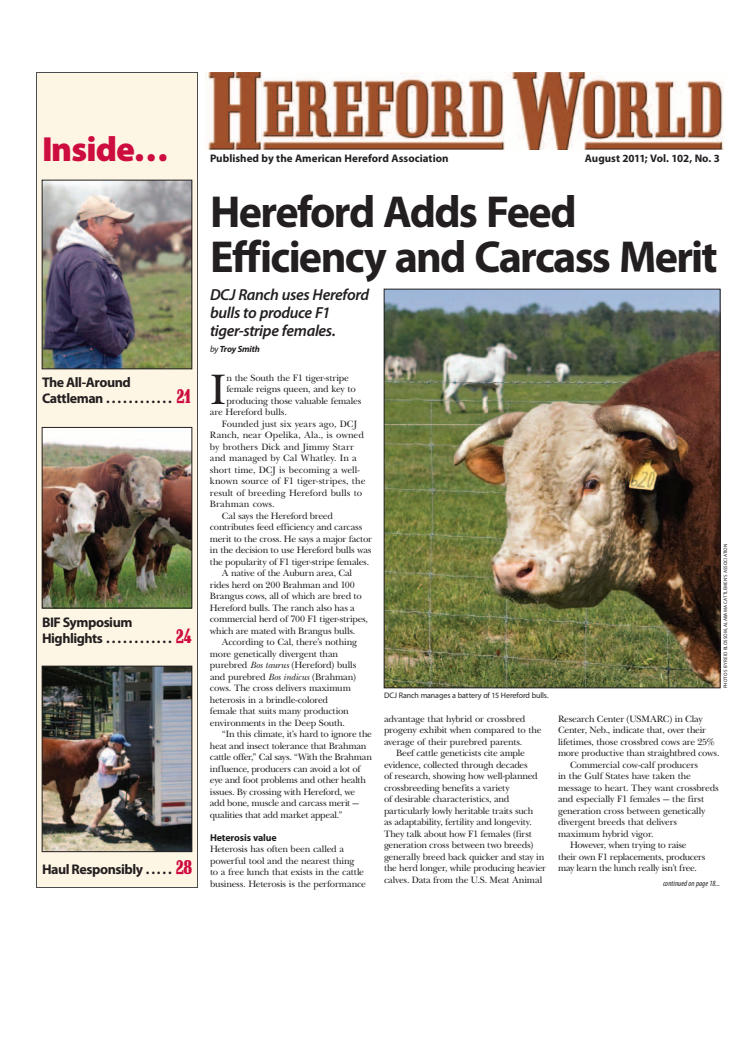
<style>
.page{position:relative;width:756px;height:1044px;background:#fff}
.page>*{position:absolute;margin:0;border:0;box-sizing:border-box;transform-origin:0 0}
.t1{font:700 45px/45px "Myriad Pro";letter-spacing:-.04em;color:#231f20}
.t2{font:43.9px "New Baskerville";color:#231f20}
.t3{font:900 35px "Myriad Pro";letter-spacing:-.025em;color:#cd0d40}
.t4{font:22px "Shattuck";color:#cd0d40}
.t5{font:italic 600 16px/18px "Myriad Pro";letter-spacing:-.025em;color:#231f20}
.t6{font:700 14px/16px "Myriad Pro";letter-spacing:-.03em;color:#231f20}
.t7{font:700 11px "Myriad Pro";color:#231f20}
.t8{font:700 10px "Myriad Pro";letter-spacing:-.015em;color:#231f20}
.t9{font:9.5px/11.5px "New Baskerville";letter-spacing:-.025em;color:#231f20}
.t10{font:9.5px "New Baskerville";letter-spacing:-.005em;color:#231f20}
.t11{font:9.5px "New Baskerville";color:#231f20}
.t12{font:9.5px "New Baskerville";letter-spacing:.01em;color:#231f20}
.t13{font:9.5px "New Baskerville";letter-spacing:.005em;color:#231f20}
.t14{font:italic 700 9px "Myriad Pro";letter-spacing:-.02em;color:#231f20}
.t15{font:8px "Myriad Pro";letter-spacing:-.01em;color:#231f20}
.t16{font:italic condensed 8px "Myriad Pro";letter-spacing:.01em;color:#231f20}
.t17{font:5px "Myriad Pro";letter-spacing:.015em;color:#231f20}
.s1{font-family:"Shattuck";font-weight:400;font-size:22px;color:#cd0d40}
.s2{font-weight:400}
.s3{font-style:italic}
</style>
<div class="page">
<img style="left:205px;top:72px;width:519px;height:78px">
<div style="left:36px;top:72px;width:162px;height:816px;background:#fef6e5;border:1px solid #4b4c4d"></div>
<img style="left:44px;top:668px;width:146px;height:182px">
<div style="left:42px;top:666px;width:150px;height:186px;border:1px solid #231f20"></div>
<img style="left:44px;top:182px;width:146px;height:185px">
<div style="left:42px;top:180px;width:150px;height:189px;border:1px solid #231f20"></div>
<img style="left:44px;top:429px;width:146px;height:177px">
<div style="left:42px;top:427px;width:150px;height:181px;border:1px solid #231f20"></div>
<img style="left:386px;top:291px;width:332px;height:395px">
<div style="left:384px;top:289px;width:336px;height:399px;border:1px solid #231f20"></div>
<h3 class="t3" style="left:42px;top:130px;width:128px">Inside…</h3>
<h3 class="t6" style="left:42px;top:375px;width:90px">The All-Around<br>Cattleman ...........</h3>
<h3 class="t4" style="left:176px;top:383px;width:18px">21</h3>
<h3 class="t6" style="left:42px;top:614px;width:92px">BIF Symposium<br>Highlights ...........</h3>
<h3 class="t4" style="left:175px;top:622px;width:18px">24</h3>
<h3 class="t6" style="left:42px;top:862px;width:151px">Haul Responsibly .... <span class="s1">28</span></h3>
<p class="t7" style="left:210px;top:152px;width:240px">Published by the American Hereford Association</p>
<p class="t7" style="left:585px;top:152px;width:137px">August 2011; Vol. 102, No. 3</p>
<h1 class="t1" style="left:210px;top:190px;width:509px">Hereford Adds Feed<br>Efficiency and Carcass Merit</h1>
<h3 class="t5" style="left:210px;top:286px;width:161px">DCJ Ranch uses Hereford bulls to produce F1 tiger-stripe females.</h3>
<p class="t14" style="left:210px;top:344px;width:51px"><span class="s2">by</span> Troy Smith</p>
<h2 class="t2" style="left:210px;top:364px;width:17px">I</h2>
<p class="t9" style="left:227px;top:372px;width:124px">n the South the F1 tiger-stripe</p>
<p class="t9" style="left:227px;top:384px;width:131px">female reigns queen, and key to</p>
<p class="t9" style="left:227px;top:395px;width:136px">producing those valuable females</p>
<p class="t9" style="left:210px;top:407px;width:78px">are Hereford bulls.</p>
<p class="t11" style="left:222px;top:418px;width:137px">Founded just six years ago, DCJ</p>
<p class="t12" style="left:210px;top:430px;width:155px">Ranch, near Opelika, Ala., is owned</p>
<p class="t10" style="left:210px;top:441px;width:145px">by brothers Dick and Jimmy Starr</p>
<p class="t13" style="left:210px;top:453px;width:148px">and managed by Cal Whatley. In a</p>
<p class="t11" style="left:210px;top:464px;width:151px">short time, DCJ is becoming a well-</p>
<p class="t10" style="left:210px;top:476px;width:157px">known source of F1 tiger-stripes, the</p>
<p class="t9" style="left:210px;top:487px;width:154px">result of breeding Hereford bulls to</p>
<p class="t12" style="left:210px;top:499px;width:66px">Brahman cows.</p>
<p class="t9" style="left:222px;top:510px;width:113px">Cal says the Hereford breed</p>
<p class="t9" style="left:210px;top:522px;width:154px">contributes feed efficiency and carcass</p>
<p class="t9" style="left:210px;top:533px;width:163px">merit to the cross. He says a major factor</p>
<p class="t9" style="left:210px;top:545px;width:163px">in the decision to use Hereford bulls was</p>
<p class="t9" style="left:210px;top:556px;width:161px">the popularity of F1 tiger-stripe females.</p>
<p class="t9" style="left:222px;top:568px;width:132px">A native of the Auburn area, Cal</p>
<p class="t9" style="left:210px;top:579px;width:146px">rides herd on 200 Brahman and 100</p>
<p class="t9" style="left:210px;top:591px;width:153px">Brangus cows, all of which are bred to</p>
<p class="t9" style="left:210px;top:602px;width:146px">Hereford bulls. The ranch also has a</p>
<p class="t9" style="left:210px;top:614px;width:160px">commercial herd of 700 F1 tiger-stripes,</p>
<p class="t9" style="left:210px;top:625px;width:147px">which are mated with Brangus bulls.</p>
<p class="t9" style="left:222px;top:637px;width:137px">According to Cal, there’s nothing</p>
<p class="t9" style="left:210px;top:648px;width:130px">more genetically divergent than</p>
<p class="t9" style="left:210px;top:660px;width:148px">purebred <span class="s3">Bos taurus</span> (Hereford) bulls</p>
<p class="t9" style="left:210px;top:671px;width:148px">and purebred <span class="s3">Bos indicus</span> (Brahman)</p>
<p class="t9" style="left:210px;top:683px;width:142px">cows. The cross delivers maximum</p>
<p class="t9" style="left:210px;top:694px;width:120px">heterosis in a brindle-colored</p>
<p class="t9" style="left:210px;top:706px;width:140px">female that suits many production</p>
<p class="t9" style="left:210px;top:717px;width:137px">environments in the Deep South.</p>
<p class="t9" style="left:222px;top:729px;width:151px">“In this climate, it’s hard to ignore the</p>
<p class="t9" style="left:210px;top:740px;width:158px">heat and insect tolerance that Brahman</p>
<p class="t9" style="left:210px;top:752px;width:163px">cattle offer,” Cal says. “With the Brahman</p>
<p class="t9" style="left:210px;top:763px;width:152px">influence, producers can avoid a lot of</p>
<p class="t9" style="left:210px;top:775px;width:158px">eye and foot problems and other health</p>
<p class="t9" style="left:210px;top:786px;width:147px">issues. By crossing with Hereford, we</p>
<p class="t9" style="left:210px;top:798px;width:151px">add bone, muscle and carcass merit —</p>
<p class="t9" style="left:210px;top:809px;width:134px">qualities that add market appeal.”</p>
<p class="t8" style="left:210px;top:832px;width:68px">Heterosis value</p>
<p class="t9" style="left:210px;top:844px;width:157px">Heterosis has often been called a powerful tool and the nearest thing<br>to a free lunch that exists in the cattle business. Heterosis is the performance</p>
<p class="t15" style="left:384px;top:691px;width:166px">DCJ Ranch manages a battery of 15 Hereford bulls.</p>
<p class="t9" style="left:384px;top:713px;width:143px">advantage that hybrid or crossbred</p>
<p class="t9" style="left:384px;top:725px;width:159px">progeny exhibit when compared to the</p>
<p class="t9" style="left:384px;top:736px;width:140px">average of their purebred parents.</p>
<p class="t9" style="left:396px;top:748px;width:130px">Beef cattle geneticists cite ample</p>
<p class="t9" style="left:384px;top:759px;width:145px">evidence, collected through decades</p>
<p class="t9" style="left:384px;top:771px;width:155px">of research, showing how well-planned</p>
<p class="t9" style="left:384px;top:782px;width:127px">crossbreeding benefits a variety</p>
<p class="t9" style="left:384px;top:794px;width:127px">of desirable characteristics, and</p>
<p class="t9" style="left:384px;top:805px;width:151px">particularly lowly heritable traits such</p>
<p class="t9" style="left:384px;top:817px;width:149px">as adaptability, fertility and longevity.</p>
<p class="t9" style="left:384px;top:828px;width:149px">They talk about how F1 females (first</p>
<p class="t9" style="left:384px;top:840px;width:151px">generation cross between two breeds)</p>
<p class="t9" style="left:384px;top:851px;width:162px">generally breed back quicker and stay in</p>
<p class="t9" style="left:384px;top:863px;width:164px">the herd longer, while producing heavier</p>
<p class="t9" style="left:384px;top:874px;width:160px">calves. Data from the U.S. Meat Animal</p>
<p class="t17" style="left:723px;top:688px;width:146px;rotate:-90deg">Photo s by Reid Blossom, Alabama Cattlemen's Association</p>
<p class="t9" style="left:558px;top:713px;width:146px">Research Center (USMARC) in Clay</p>
<p class="t9" style="left:558px;top:725px;width:150px">Center, Neb., indicate that, over their</p>
<p class="t9" style="left:558px;top:736px;width:158px">lifetimes, those crossbred cows are 25%</p>
<p class="t9" style="left:558px;top:748px;width:163px">more productive than straightbred cows.</p>
<p class="t9" style="left:570px;top:759px;width:130px">Commercial cow-calf producers</p>
<p class="t9" style="left:558px;top:771px;width:134px">in the Gulf States have taken the</p>
<p class="t9" style="left:558px;top:782px;width:162px">message to heart. They want crossbreds</p>
<p class="t9" style="left:558px;top:794px;width:148px">and especially F1 females — the first</p>
<p class="t9" style="left:558px;top:805px;width:149px">generation cross between genetically</p>
<p class="t9" style="left:558px;top:817px;width:121px">divergent breeds that delivers</p>
<p class="t9" style="left:558px;top:828px;width:97px">maximum hybrid vigor.</p>
<p class="t9" style="left:570px;top:840px;width:118px">However, when trying to raise</p>
<p class="t9" style="left:558px;top:851px;width:149px">their own F1 replacements, producers</p>
<p class="t9" style="left:558px;top:863px;width:140px">may learn the lunch really isn’t free.</p>
<p class="t16" style="left:663px;top:879px;width:58px">continued on page 18...</p>
</div>
